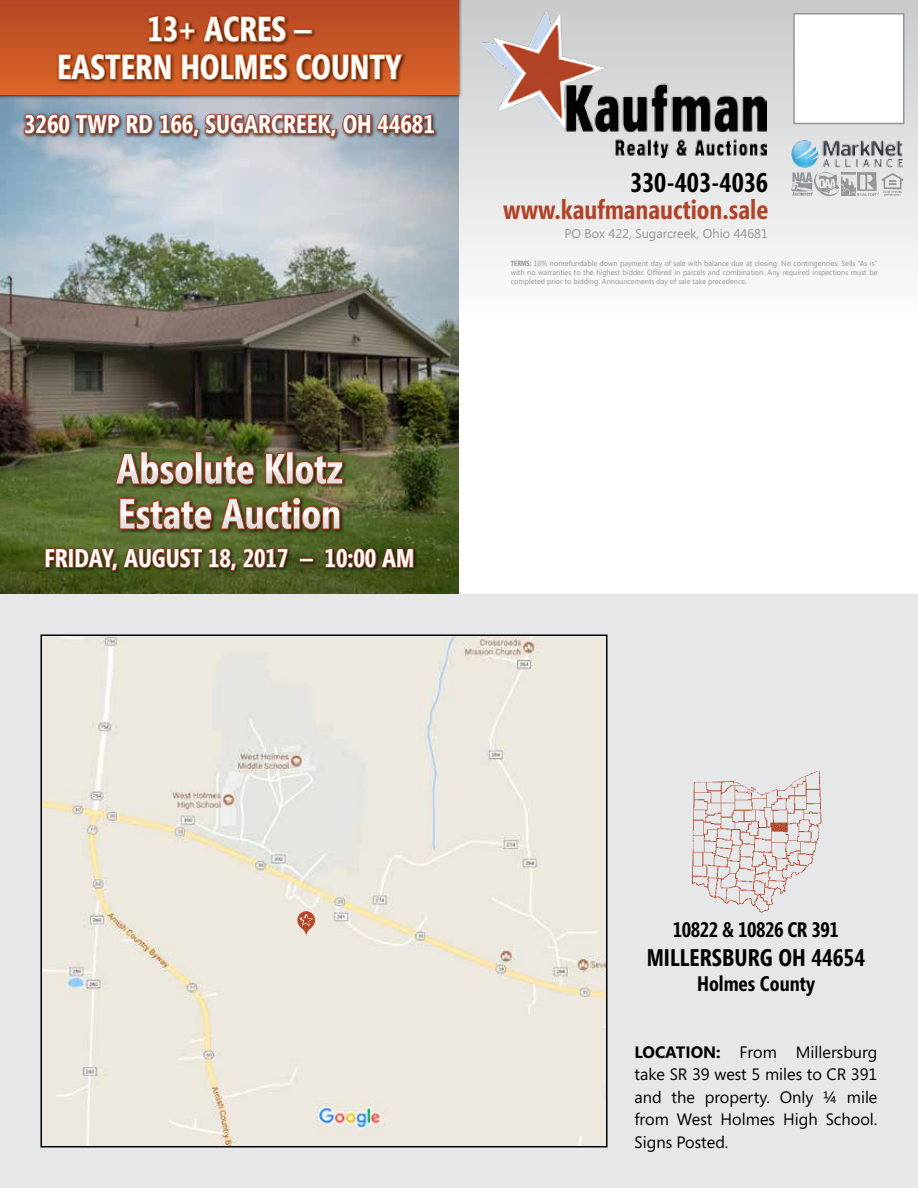
<style>
.page{position:relative;width:918px;height:1188px;background:#fff}
.page>*{position:absolute;margin:0;border:0;box-sizing:border-box;transform-origin:0 0}
.t1{font:700 42px "Segoe Condensed";color:#fff}
.t2{font:700 34.5px/37.5px "Segoe Condensed";color:#fff;text-align:center}
.t3{font:700 27px "Segoe Condensed";color:#b04225}
.t4{font:700 27px "Segoe Condensed";color:#000}
.t5{font:700 25.5px "Segoe Condensed";color:#fff}
.t6{font:700 24px "Segoe Condensed";color:#000}
.t7{font:700 21px "Segoe Condensed";letter-spacing:-.02em;color:#000}
.t8{font:700 21px "Segoe Condensed";color:#000}
.t9{font:16.5px/22.5px "Segoe";color:#000;text-align:justify}
.t10{font:12.75px "Segoe";color:#939598}
.t11{font:7.5px/9px "Segoe";color:#939598;text-align:justify}
.s1{font-family:"Segoe Condensed";font-weight:700}
.s2{font-weight:700}
</style>
<div class="page">
<div style="left:0;top:594px;width:918px;height:594px;background:#e6e7e8"></div>
<img style="left:0;top:99px;width:459px;height:495px">
<div style="left:459px;top:0;width:459px;height:323px;background:linear-gradient(to bottom,#c8c9cb,#fefefe)"></div>
<div style="left:793px;top:13px;width:111px;height:111px;background:#fff;border:2px solid #939598"></div>
<div style="left:0;top:0;width:459px;height:94px;background:linear-gradient(to bottom,#b54625,#db6526)"></div>
<img style="left:483px;top:13px;width:284px;height:145px">
<img style="left:792px;top:141px;width:110px;height:26px">
<img style="left:841px;top:173px;width:14px;height:22px">
<img style="left:815px;top:173px;width:23px;height:22px">
<img style="left:792px;top:173px;width:20px;height:22px">
<img style="left:857px;top:173px;width:23px;height:22px">
<img style="left:882px;top:173px;width:21px;height:22px">
<svg style="left:23px;top:0;width:413px;height:180px;background:#b07661"></svg>
<svg style="left:45px;top:420px;width:369px;height:166px;background:#595327"></svg>
<img style="left:692px;top:770px;width:130px;height:143px">
<img style="left:43px;top:637px;width:562px;height:508px">
<div style="left:40px;top:634px;width:568px;height:514px;border:2px solid #000"></div>
<svg style="left:297px;top:911px;width:18px;height:25px"></svg>
<h2 class="t2" style="left:57px;top:11px;width:346px">13+ ACRES –<br>EASTERN HOLMES COUNTY</h2>
<h3 class="t5" style="left:24px;top:109px;width:412px">3260 TWP RD 166, SUGARCREEK, OH 44681</h3>
<h1 class="t1" style="left:116px;top:443px;width:228px">Absolute Klotz</h1>
<h1 class="t1" style="left:118px;top:488px;width:225px">Estate Auction</h1>
<h3 class="t5" style="left:45px;top:542px;width:371px">FRIDAY, AUGUST 18, 2017 – 10:00 AM</h3>
<h3 class="t4" style="left:630px;top:165px;width:139px">330-403-4036</h3>
<h3 class="t3" style="left:503px;top:192px;width:266px">www.kaufmanauction.sale</h3>
<h3 class="t10" style="left:564px;top:225px;width:205px">PO Box 422, Sugarcreek, Ohio 44681</h3>
<p class="t11" style="left:511px;top:259px;width:368px"><span class="s1">TERMS:</span> 10% nonrefundable down payment day of sale with balance due at closing. No contingencies. Sells “As Is” with no warranties to the highest bidder. Offered in parcels and combination. Any required inspections must be completed prior to bidding. Announcements day of sale take precedence.</p>
<h3 class="t7" style="left:673px;top:917px;width:168px">10822 &amp; 10826 CR 391</h3>
<h3 class="t6" style="left:647px;top:943px;width:220px">MILLERSBURG OH 44654</h3>
<h3 class="t8" style="left:697px;top:971px;width:119px">Holmes County</h3>
<h3 class="t9" style="left:634px;top:1040px;width:245px"><span class="s2">LOCATION:</span> From Millersburg take SR 39 west 5 miles to CR 391 and the property. Only ¼ mile from West Holmes High School.<br>Signs Posted.</h3>
</div>
